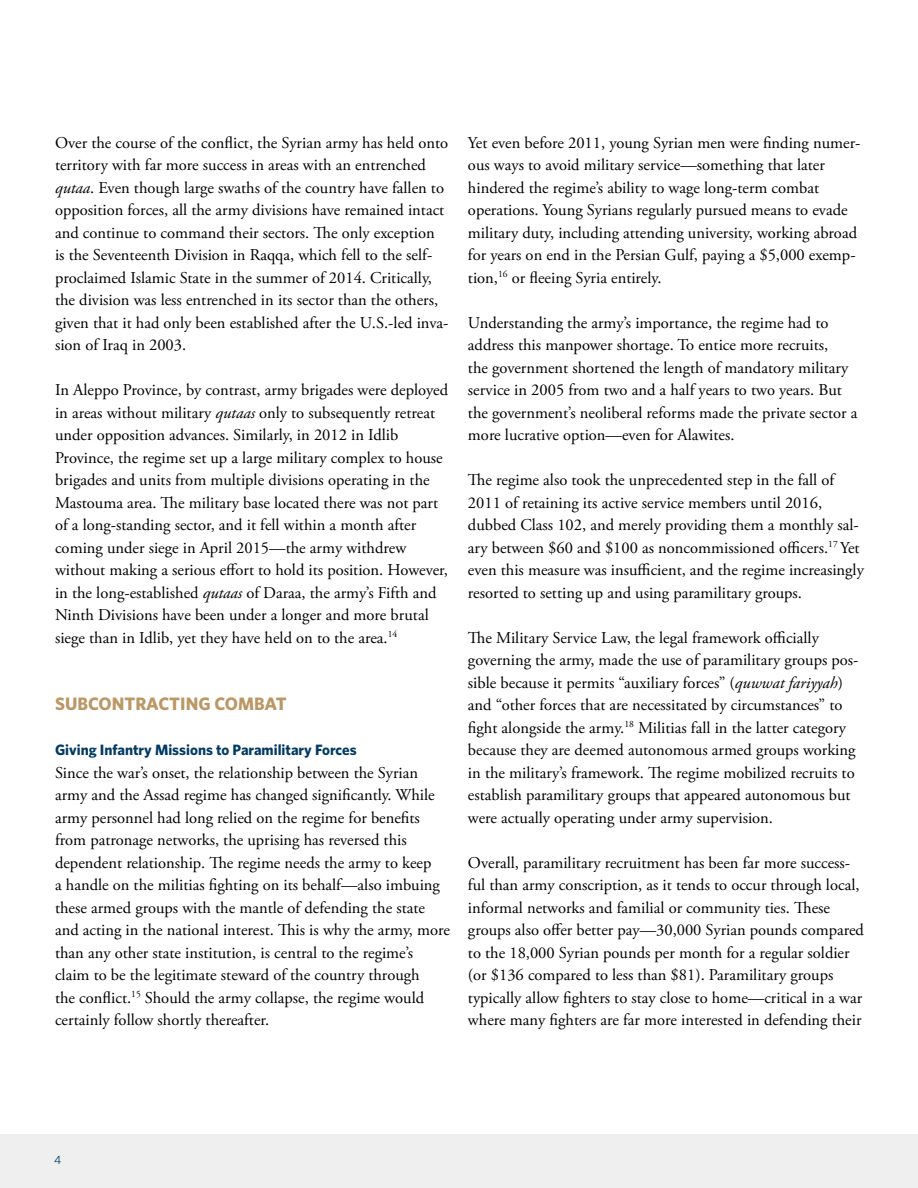
<style>
.page{position:relative;width:918px;height:1188px;background:#fff}
.page>*{position:absolute;margin:0;border:0;box-sizing:border-box;transform-origin:0 0}
.t1{font:700 18px "Whitney";color:#ba9765}
.t2{font:16.5px/22.5px "Adobe Garamond Pro";color:#000}
.t3{font:700 15px "Whitney";color:#003a63}
.t4{font:12px "Whitney";color:#003a63}
.s1{font-style:italic}
</style>
<div class="page">
<div style="left:0;top:1134px;width:918px;height:54px;background:#efeff0"></div>
<p class="t2" style="left:55px;top:132px;width:395px">Over the course of the conflict, the Syrian army has held onto territory with far more success in areas with an entrenched <span class="s1">qutaa</span>. Even though large swaths of the country have fallen to opposition forces, all the army divisions have remained intact and continue to command their sectors. The only exception<br>is the Seventeenth Division in Raqqa, which fell to the self&shy;proclaimed Islamic State in the summer of 2014. Critically, the division was less entrenched in its sector than the others, given that it had only been established after the U.S.-led inva&shy;sion of Iraq in 2003.</p>
<p class="t2" style="left:55px;top:379px;width:395px">In Aleppo Province, by contrast, army brigades were deployed in areas without military <span class="s1">qutaas</span> only to subsequently retreat under opposition advances. Similarly, in 2012 in Idlib Province, the regime set up a large military complex to house brigades and units from multiple divisions operating in the Mastouma area. The military base located there was not part of a long-standing sector, and it fell within a month after coming under siege in April 2015—the army withdrew without making a serious effort to hold its position. However, in the long-established <span class="s1">qutaas</span> of Daraa, the army’s Fifth and Ninth Divisions have been under a longer and more brutal siege than in Idlib, yet they have held on to the area.<sup>14</sup></p>
<p class="t1" style="left:55px;top:692px;width:233px">SUBCONTRACTING COMBAT</p>
<p class="t3" style="left:55px;top:740px;width:303px">Giving Infantry Missions to Paramilitary Forces</p>
<p class="t2" style="left:55px;top:762px;width:396px">Since the war’s onset, the relationship between the Syrian army and the Assad regime has changed significantly. While army personnel had long relied on the regime for benefits from patronage networks, the uprising has reversed this dependent relationship. The regime needs the army to keep<br>a handle on the militias fighting on its behalf—also imbuing these armed groups with the mantle of defending the state and acting in the national interest. This is why the army, more than any other state institution, is central to the regime’s claim to be the legitimate steward of the country through<br>the conflict.<sup>15</sup> Should the army collapse, the regime would certainly follow shortly thereafter.</p>
<p class="t2" style="left:468px;top:132px;width:394px">Yet even before 2011, young Syrian men were finding numer&shy;ous ways to avoid military service—something that later hindered the regime’s ability to wage long-term combat operations. Young Syrians regularly pursued means to evade military duty, including attending university, working abroad for years on end in the Persian Gulf, paying a $5,000 exemp&shy;tion,<sup>16</sup> or fleeing Syria entirely.</p>
<p class="t2" style="left:468px;top:312px;width:391px">Understanding the army’s importance, the regime had to address this manpower shortage. To entice more recruits,<br>the government shortened the length of mandatory military service in 2005 from two and a half years to two years. But the government’s neoliberal reforms made the private sector a more lucrative option—even for Alawites.</p>
<p class="t2" style="left:468px;top:469px;width:397px">The regime also took the unprecedented step in the fall of 2011 of retaining its active service members until 2016, dubbed Class 102, and merely providing them a monthly sal&shy;ary between $60 and $100 as noncommissioned officers.<sup>17</sup> Yet even this measure was insufficient, and the regime increasingly resorted to setting up and using paramilitary groups.</p>
<p class="t2" style="left:468px;top:627px;width:392px">The Military Service Law, the legal framework officially governing the army, made the use of paramilitary groups pos&shy;sible because it permits “auxiliary forces” (<span class="s1">quwwat fariyyah</span>) and “other forces that are necessitated by circumstances” to fight alongside the army.<sup>18</sup> Militias fall in the latter category because they are deemed autonomous armed groups working in the military’s framework. The regime mobilized recruits to establish paramilitary groups that appeared autonomous but were actually operating under army supervision.</p>
<p class="t2" style="left:468px;top:852px;width:398px">Overall, paramilitary recruitment has been far more success&shy;ful than army conscription, as it tends to occur through local, informal networks and familial or community ties. These groups also offer better pay—30,000 Syrian pounds compared to the 18,000 Syrian pounds per month for a regular soldier (or $136 compared to less than $81). Paramilitary groups typically allow fighters to stay close to home—critical in a war where many fighters are far more interested in defending their</p>
<p class="t4" style="left:54px;top:1152px;width:9px">4</p>
</div>
